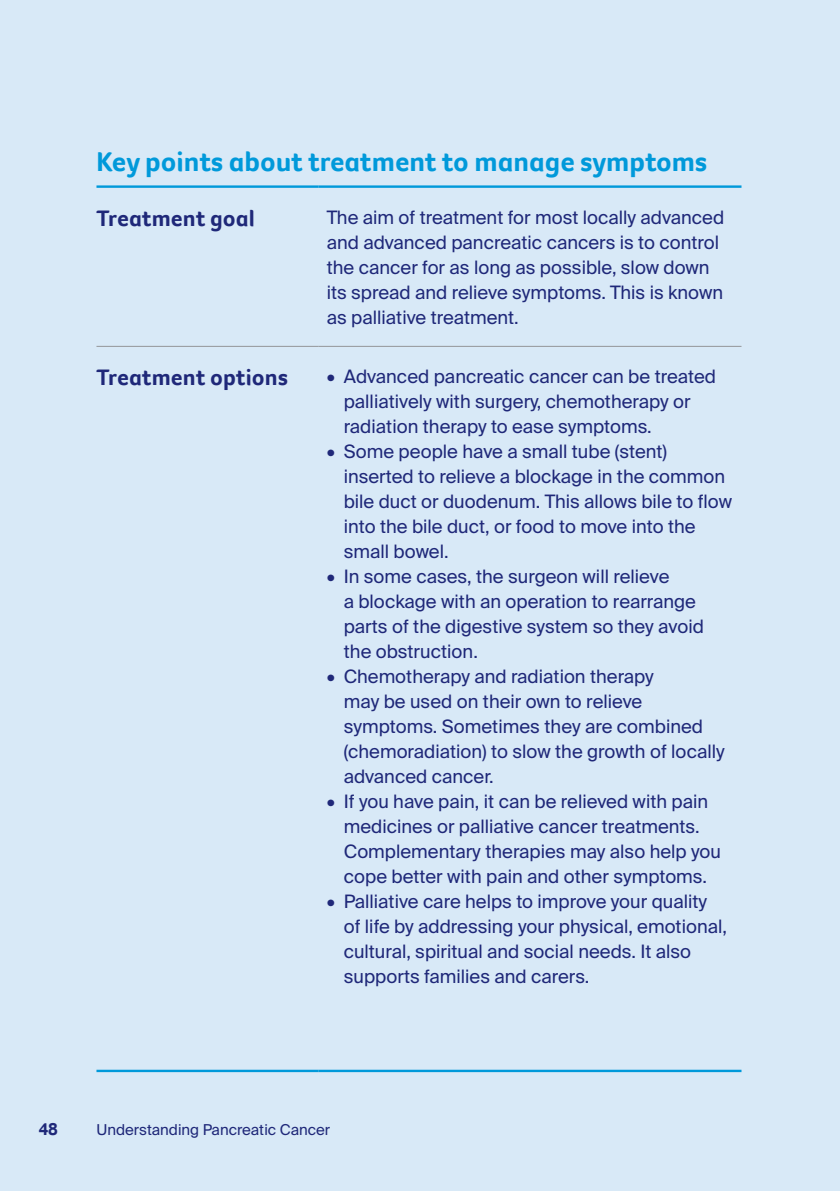
<style>
.page{position:relative;width:840px;height:1191px;background:#fff}
.page>*{position:absolute;margin:0;border:0;box-sizing:border-box;transform-origin:0 0}
.t1{font:700 28px "Foco CC";color:#0099da}
.t2{font:700 23px "Foco CC";letter-spacing:.005em;color:#1f2879}
.t3{font:18.4px/25px "Suisse Intl";color:#1f2879}
.t4{font:700 18px "Foco CC";color:#1f2879}
.t5{font:15px "Suisse Intl";color:#1f2879}
.s1{font-weight:600}
</style>
<div class="page">
<div style="left:0;top:0;width:838px;height:1191px;background:#d8e9f7"></div>
<hr style="left:96px;top:346px;width:222px;height:1px;background:#939598">
<hr style="left:318px;top:346px;width:423px;height:1px;background:#939598">
<hr style="left:96px;top:185px;width:222px;height:3px;background:#0099da">
<hr style="left:318px;top:185px;width:423px;height:3px;background:#0099da">
<hr style="left:96px;top:1069px;width:222px;height:3px;background:#0099da">
<hr style="left:318px;top:1069px;width:423px;height:3px;background:#0099da">
<h1 class="t1" style="left:96px;top:143px;width:612px">Key points about treatment to manage symptoms</h1>
<p class="t2" style="left:96px;top:203px;width:160px">Treatment goal</p>
<p class="t3" style="left:326px;top:205px;width:399px">The aim of treatment for most locally advanced and advanced pancreatic cancers is to control the cancer for as long as possible, slow down its spread and relieve symptoms. This is known as palliative treatment.</p>
<p class="t2" style="left:96px;top:362px;width:193px">Treatment options</p>
<p class="t3" style="left:343px;top:364px;width:373px;text-indent:-17px"><span class="s1">•</span> Advanced pancreatic cancer can be treated palliatively with surgery, chemotherapy or radiation therapy to ease symptoms.</p>
<p class="t3" style="left:343px;top:439px;width:389px;text-indent:-17px"><span class="s1">•</span> Some people have a small tube (stent) inserted to relieve a blockage in the common bile duct or duodenum. This allows bile to flow into the bile duct, or food to move into the small bowel.</p>
<p class="t3" style="left:343px;top:564px;width:361px;text-indent:-17px"><span class="s1">•</span> In some cases, the surgeon will relieve<br>a blockage with an operation to rearrange parts of the digestive system so they avoid the obstruction.</p>
<p class="t3" style="left:343px;top:664px;width:382px;text-indent:-17px"><span class="s1">•</span> Chemotherapy and radiation therapy<br>may be used on their own to relieve symptoms. Sometimes they are combined (chemoradiation) to slow the growth of locally advanced cancer.</p>
<p class="t3" style="left:343px;top:789px;width:378px;text-indent:-17px"><span class="s1">•</span> If you have pain, it can be relieved with pain medicines or palliative cancer treatments.<br>Complementary therapies may also help you cope better with pain and other symptoms.</p>
<p class="t3" style="left:343px;top:889px;width:384px;text-indent:-17px"><span class="s1">•</span> Palliative care helps to improve your quality of life by addressing your physical, emotional, cultural, spiritual and social needs. It also supports families and carers.</p>
<p class="t4" style="left:38px;top:1117px;width:21px">48</p>
<p class="t5" style="left:96px;top:1121px;width:235px">Understanding Pancreatic Cancer</p>
</div>
